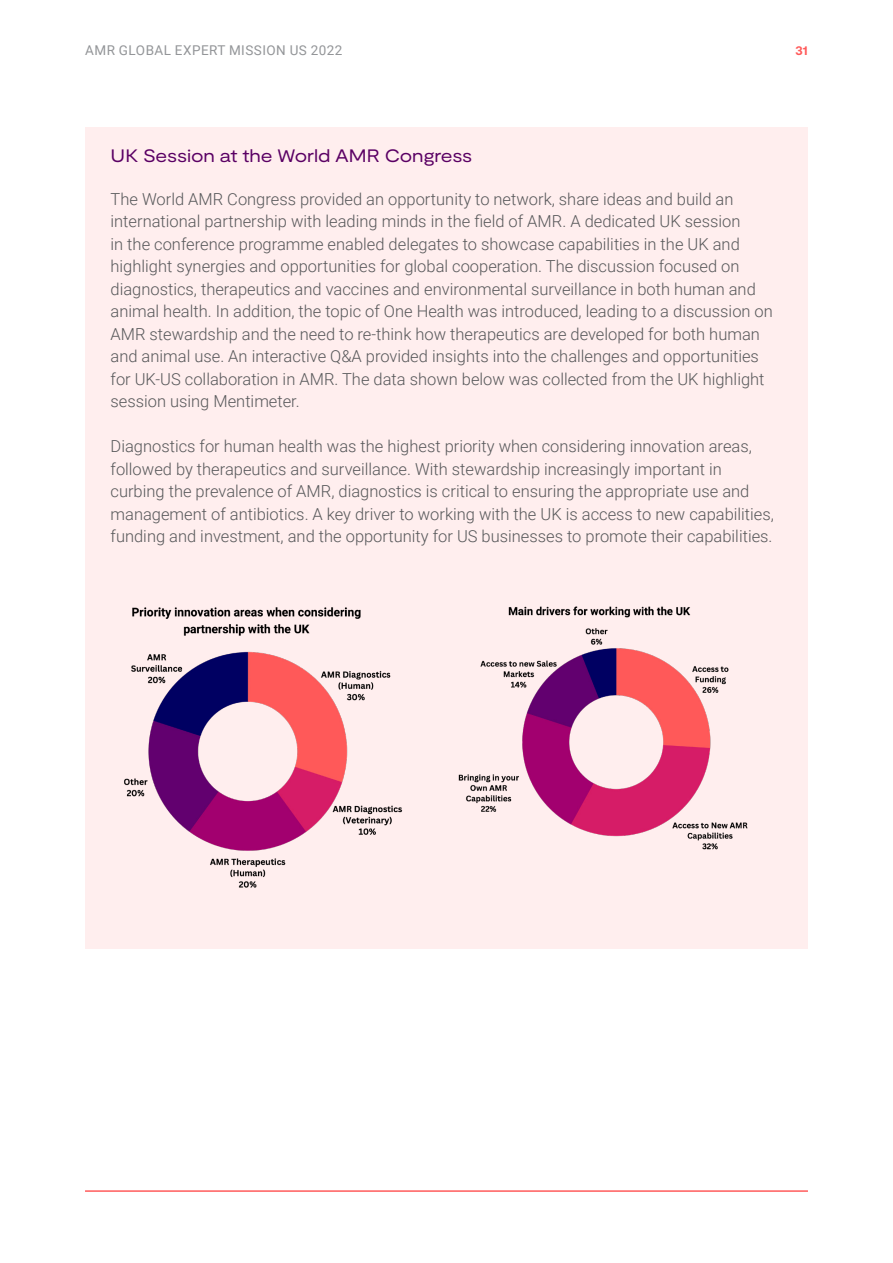
<style>
.page{position:relative;width:893px;height:1263px;background:#fff}
.page>*{position:absolute;margin:0;border:0;box-sizing:border-box;transform-origin:0 0}
.t1{font:expanded 18px "Moderat";letter-spacing:-.005em;color:#5a0064}
.t2{font:300 16.5px/22.5px "Roboto";color:#57585a}
.t3{font:13.5px "Roboto";letter-spacing:.035em;color:#939598}
.t4{font:700 13.5px "Moderat";color:#ff5a5a}
</style>
<div class="page">
<hr style="left:85px;top:1191px;width:723px;height:1px;background:#ff5a5a">
<div style="left:85px;top:128px;width:723px;height:821px;background:#fee"></div>
<img style="left:458px;top:606px;width:290px;height:244px">
<img style="left:124px;top:607px;width:279px;height:281px">
<p class="t3" style="left:85px;top:41px;width:259px">AMR GLOBAL EXPERT MISSION US 2022</p>
<p class="t4" style="left:795px;top:43px;width:14px">31</p>
<p class="t1" style="left:111px;top:146px;width:363px">UK Session at the World AMR Congress</p>
<p class="t2" style="left:111px;top:187px;width:664px">The World AMR Congress provided an opportunity to network, share ideas and build an international partnership with leading minds in the field of AMR. A dedicated UK session<br>in the conference programme enabled delegates to showcase capabilities in the UK and highlight synergies and opportunities for global cooperation. The discussion focused on diagnostics, therapeutics and vaccines and environmental surveillance in both human and animal health. In addition, the topic of One Health was introduced, leading to a discussion on AMR stewardship and the need to re-think how therapeutics are developed for both human and animal use. An interactive Q&amp;A provided insights into the challenges and opportunities for UK-US collaboration in AMR. The data shown below was collected from the UK highlight session using Mentimeter.</p>
<p class="t2" style="left:111px;top:435px;width:665px">Diagnostics for human health was the highest priority when considering innovation areas, followed by therapeutics and surveillance. With stewardship increasingly important in curbing the prevalence of AMR, diagnostics is critical to ensuring the appropriate use and management of antibiotics. A key driver to working with the UK is access to new capabilities, funding and investment, and the opportunity for US businesses to promote their capabilities.</p>
</div>
